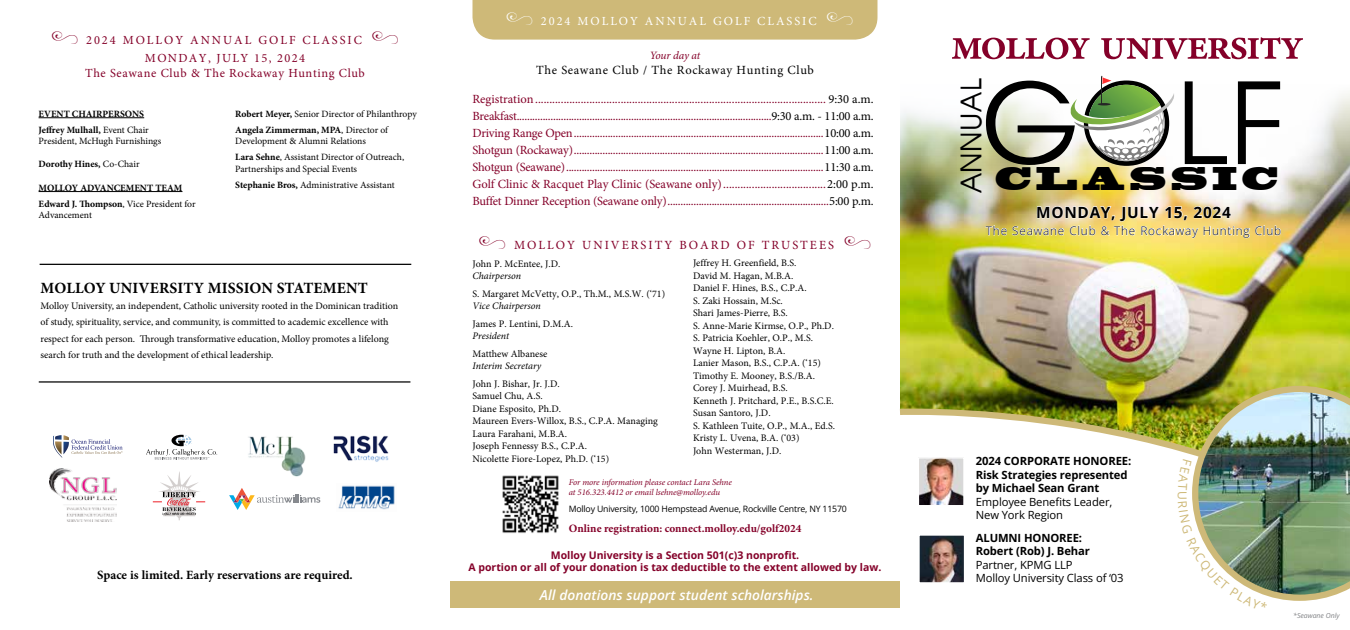
<style>
.page{position:relative;width:1350px;height:630px;background:#fff}
.page>*{position:absolute;margin:0;border:0;box-sizing:border-box;transform-origin:0 0}
.t1{font:111.75px "Avante";color:#000}
.t2{font:30.62px "Blackoak Std";letter-spacing:.2em;color:#000;scale:.76 1}
.t3{font:27.62px "Avante";letter-spacing:.02em;color:#000}
.t4{font:700 15.62px "Minion Pro";letter-spacing:.01em;color:#000}
.t5{font:700 15.38px "Open Sans";letter-spacing:.045em;color:#000}
.t6{font:italic 600 13.75px "Open Sans";color:#fff}
.t7{font:700 12.62px "Minion Pro";color:#000}
.t8{font:12.5px/16.9px "Minion Pro";color:#840029;text-align:justify}
.t9{font:12.5px "Minion Pro";letter-spacing:.05em;color:#000}
.t10{font:12.5px "Minion Pro";letter-spacing:.16em;color:#840029}
.t11{font:12.38px/17.4px "Minion Pro";letter-spacing:.16em;color:#840029;text-align:center}
.t12{font:12.38px "Minion Pro";letter-spacing:.05em;color:#840029}
.t13{font:12.38px "Minion Pro";letter-spacing:.16em;color:#fff}
.t14{font:300 11.75px "Open Sans";letter-spacing:.07em;color:#000}
.t15{font:700 11.25px/13.5px "Open Sans";letter-spacing:-.01em;color:#000}
.t16{font:11.25px/13.5px "Open Sans";letter-spacing:-.01em;color:#000}
.t17{font:700 11.25px "Minion Pro";color:#840029}
.t18{font:italic 11.25px "Minion Pro";letter-spacing:-.02em;color:#840029}
.t19{font:700 10.5px/12.5px "Open Sans";color:#840029;text-align:center}
.t20{font:10px/12.5px "Minion Pro";color:#000}
.t21{font:italic 10px "Minion Pro";color:#000}
.t22{font:9.62px/16px "Minion Pro";color:#000}
.t23{font:700 9.62px/16px "Minion Pro";color:#000}
.t24{font:italic 8.75px/10.5px "Minion Pro";letter-spacing:-.005em;color:#840029}
.t25{font:8.75px "Open Sans";letter-spacing:-.02em;color:#000}
.t26{font:italic 6.88px "Open Sans";color:#808285}
.s1{font-family:"Nymphette";font-size:18.62px}
.s2{font-weight:400}
.s3{font-weight:700}
.s4{color:#000}
.s5{font-family:"Nymphette";font-size:18.75px}
</style>
<div class="page">
<hr style="left:39px;top:118px;width:105px;height:1px;background:#000">
<hr style="left:39px;top:191px;width:143px;height:1px;background:#000">
<hr style="left:40px;top:264px;width:371px;height:1px;background:#000">
<hr style="left:39px;top:381px;width:371px;height:2px;background:#000">
<svg style="left:229px;top:488px;width:91px;height:22px"></svg>
<svg style="left:146px;top:435px;width:72px;height:25px"></svg>
<svg style="left:153px;top:471px;width:52px;height:49px"></svg>
<img style="left:248px;top:436px;width:58px;height:41px">
<img style="left:49px;top:468px;width:68px;height:53px">
<img style="left:502px;top:475px;width:57px;height:58px">
<img style="left:333px;top:435px;width:56px;height:27px">
<img style="left:338px;top:485px;width:57px;height:25px">
<img style="left:900px;top:93px;width:450px;height:303px">
<svg style="left:1071px;top:76px;width:103px;height:85px"></svg>
<svg style="left:53px;top:435px;width:70px;height:23px"></svg>
<svg style="left:894px;top:396px;width:284px;height:212px"></svg>
<img style="left:920px;top:536px;width:43px;height:45px">
<div style="left:918px;top:534px;width:47px;height:49px;border:1px solid #fff"></div>
<img style="left:920px;top:459px;width:43px;height:45px">
<div style="left:918px;top:457px;width:47px;height:49px;border:1px solid #fff"></div>
<img style="left:986px;top:206px;width:295px;height:36px">
<svg style="left:952px;top:38px;width:138px;height:21px"></svg>
<svg style="left:1101px;top:37px;width:202px;height:22px"></svg>
<div style="left:472px;top:0;width:406px;height:40px;background:#ceb978"></div>
<div style="left:450px;top:582px;width:449px;height:26px;background:#ceb978"></div>
<img style="left:1178px;top:386px;width:172px;height:215px">
<p class="t11" style="left:51px;top:32px;width:349px"><span class="s1">E</span> 2024 MOLLOY ANNUAL GOLF CLASSIC <span class="s1">E<br></span>MONDAY, JULY 15, 2024</p>
<p class="t12" style="left:85px;top:65px;width:281px">The Seawane Club &amp; The Rockaway Hunting Club</p>
<p class="t23" style="left:39px;top:106px;width:112px">EVENT CHAIRPERSONS<br>Jeffrey Mulhall, <span class="s2">Event Chair</span></p>
<p class="t22" style="left:39px;top:133px;width:124px">President, McHugh Furnishings</p>
<p class="t23" style="left:39px;top:156px;width:103px">Dorothy Hines, <span class="s2">Co-Chair</span></p>
<p class="t23" style="left:39px;top:179px;width:159px">MOLLOY ADVANCEMENT TEAM<br>Edward J. Thompson<span class="s2">, Vice President for</span></p>
<p class="t22" style="left:39px;top:207px;width:55px">Advancement</p>
<p class="t22" style="left:235px;top:106px;width:183px"><span class="s3">Robert Meyer,</span> Senior Director of Philanthropy<br><span class="s3">Angela Zimmerman, MPA</span>, Director of</p>
<p class="t22" style="left:235px;top:133px;width:170px">Development &amp; Alumni Relations<br><span class="s3">Lara Sehne</span>, Assistant Director of Outreach,</p>
<p class="t22" style="left:235px;top:161px;width:161px">Partnerships and Special Events<br><span class="s3">Stephanie Bros,</span> Administrative Assistant</p>
<h3 class="t4" style="left:41px;top:277px;width:329px">MOLLOY UNIVERSITY MISSION STATEMENT</h3>
<p class="t20" style="left:41px;top:298px;width:359px;line-height:16.4px">Molloy University, an independent, Catholic university rooted in the Dominican tradition of study, spirituality, service, and community, is committed to academic excellence with respect for each person. Through transformative education, Molloy promotes a lifelong search for truth and the development of ethical leadership.</p>
<p class="t7" style="left:97px;top:566px;width:257px">Space is limited. Early reservations are required.</p>
<p class="t13" style="left:506px;top:13px;width:349px"><span class="s1">E</span> 2024 MOLLOY ANNUAL GOLF CLASSIC <span class="s1">E</span></p>
<p class="t18" style="left:650px;top:47px;width:52px">Your day at</p>
<p class="t9" style="left:536px;top:61px;width:279px">The Seawane Club / The Rockaway Hunting Club</p>
<p class="t8" style="left:472px;top:91px;width:403px">Registration...................................................................................................... <span class="s4">9:30 a.m.<br></span>Breakfast..................................................................................................<span class="s4">9:30 a.m. - 11:00 a.m.<br></span>Driving Range Open................................................................................................<span class="s4">10:00 a.m.<br></span>Shotgun (Rockaway)................................................................................................<span class="s4">11:00 a.m.<br></span>Shotgun (Seawane)...................................................................................................<span class="s4">11:30 a.m.<br></span>Golf Clinic &amp; Racquet Play Clinic (Seawane only)....................................<span class="s4">2:00 p.m.<br></span>Buffet Dinner Reception (Seawane only)..............................................................<span class="s4">5:00 p.m.</span></p>
<p class="t10" style="left:479px;top:237px;width:394px"><span class="s5">E</span> MOLLOY UNIVERSITY BOARD OF TRUSTEES <span class="s5">E</span></p>
<p class="t20" style="left:472px;top:257px;width:89px">John P. McEntee, J.D.</p>
<p class="t21" style="left:472px;top:269px;width:50px">Chairperson</p>
<p class="t20" style="left:472px;top:287px;width:194px">S. Margaret McVetty, O.P., Th.M., M.S.W. (‘71)</p>
<p class="t21" style="left:472px;top:299px;width:70px">Vice Chairperson</p>
<p class="t20" style="left:472px;top:317px;width:102px">James P. Lentini, D.M.A.</p>
<p class="t21" style="left:472px;top:329px;width:38px">President</p>
<p class="t20" style="left:472px;top:347px;width:76px">Matthew Albanese</p>
<p class="t21" style="left:472px;top:359px;width:70px">Interim Secretary</p>
<p class="t20" style="left:472px;top:377px;width:187px">John J. Bishar, Jr. J.D.<br>Samuel Chu, A.S.<br>Diane Esposito, Ph.D.<br>Maureen Evers-Willox, B.S., C.P.A. Managing<br>Laura Farahani, M.B.A.<br>Joseph Fennessy B.S., C.P.A.<br>Nicolette Fiore-Lopez, Ph.D. (‘15)</p>
<p class="t20" style="left:693px;top:257px;width:144px">Jeffrey H. Greenfield, B.S.<br>David M. Hagan, M.B.A.<br>Daniel F. Hines, B.S., C.P.A.<br>S. Zaki Hossain, M.Sc.<br>Shari James-Pierre, B.S.<br>S. Anne-Marie Kirmse, O.P., Ph.D.<br>S. Patricia Koehler, O.P., M.S.<br>Wayne H. Lipton, B.A.<br>Lanier Mason, B.S., C.P.A. (‘15)<br>Timothy E. Mooney, B.S./B.A.<br>Corey J. Muirhead, B.S.<br>Kenneth J. Pritchard, P.E., B.S.C.E.<br>Susan Santoro, J.D.<br>S. Kathleen Tuite, O.P., M.A., Ed.S.<br>Kristy L. Uvena, B.A. (‘03)<br>John Westerman, J.D.</p>
<p class="t24" style="left:569px;top:477px;width:165px">For more information please contact Lara Sehne at 516.323.4412 or email lsehne@molloy.edu</p>
<p class="t25" style="left:569px;top:503px;width:280px">Molloy University, 1000 Hempstead Avenue, Rockville Centre, NY 11570</p>
<p class="t17" style="left:569px;top:520px;width:234px">Online registration: connect.molloy.edu/golf2024</p>
<p class="t19" style="left:469px;top:549px;width:414px">Molloy University is a Section 501(c)3 nonprofit.<br>A portion or all of your donation is tax deductible to the extent allowed by law.</p>
<h3 class="t6" style="left:540px;top:585px;width:275px">All donations support student scholarships.</h3>
<h3 class="t3" style="left:954px;top:193px;width:117px;rotate:-90deg">ANNUAL</h3>
<h1 class="t1" style="left:982px;top:54px;width:304px">GOLF</h1>
<h2 class="t2" style="left:995px;top:158px;width:374px">CLASSIC</h2>
<h3 class="t5" style="left:1036px;top:202px;width:196px">MONDAY, JULY 15, 2024</h3>
<p class="t14" style="left:986px;top:223px;width:297px">The Seawane Club &amp; The Rockaway Hunting Club</p>
<p class="t15" style="left:976px;top:454px;width:157px">2024 CORPORATE HONOREE:<br>Risk Strategies represented by Michael Sean Grant</p>
<p class="t16" style="left:976px;top:495px;width:138px">Employee Benefits Leader,<br>New York Region</p>
<p class="t15" style="left:976px;top:531px;width:116px">ALUMNI HONOREE:<br>Robert (Rob) J. Behar</p>
<p class="t16" style="left:976px;top:558px;width:149px">Partner, KPMG LLP<br>Molloy University Class of ‘03</p>
<p class="t26" style="left:1293px;top:611px;width:48px">*Seawane Only</p>
</div>
